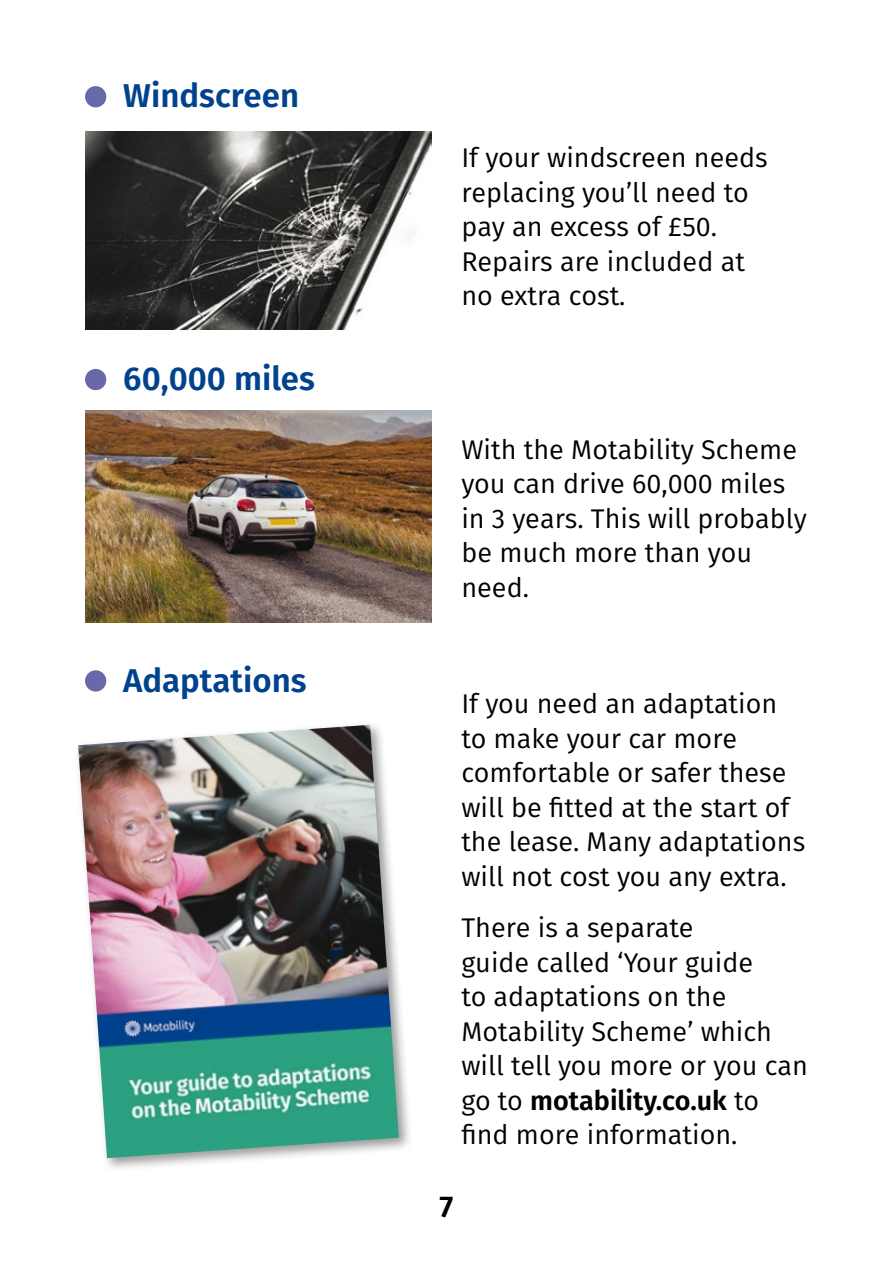
<style>
.page{position:relative;width:893px;height:1263px;background:#fff}
.page>*{position:absolute;margin:0;border:0;box-sizing:border-box;transform-origin:0 0}
.t1{font:600 33px "Fira Sans";color:#00428e}
.t2{font:600 30px "Fira Sans";color:#000}
.t3{font:27px/34.5px "Fira Sans";color:#000}
.s1{font-weight:600}
</style>
<div class="page">
<div style="left:85px;top:86px;width:21px;height:21px;background:#6968a9;border-radius:50%"></div>
<div style="left:85px;top:369px;width:21px;height:21px;background:#6968a9;border-radius:50%"></div>
<div style="left:85px;top:670px;width:21px;height:21px;background:#6968a9;border-radius:50%"></div>
<div style="left:74px;top:720px;width:339px;height:452px;background:#000;opacity:.4"></div>
<img style="left:78px;top:725px;width:321px;height:433px">
<img style="left:85px;top:132px;width:347px;height:197px">
<img style="left:85px;top:410px;width:347px;height:213px">
<p class="t1" style="left:123px;top:69px;width:177px">Windscreen</p>
<p class="t1" style="left:123px;top:352px;width:193px">60,000 miles</p>
<p class="t1" style="left:123px;top:653px;width:185px">Adaptations</p>
<p class="t3" style="left:461px;top:140px;width:308px">If your windscreen needs replacing you’ll need to pay an excess of £50.<br>Repairs are included at no extra cost.</p>
<p class="t3" style="left:461px;top:431px;width:347px">With the Motability Scheme you can drive 60,000 miles in 3 years. This will probably be much more than you need.</p>
<p class="t3" style="left:461px;top:686px;width:345px">If you need an adaptation to make your car more comfortable or safer these will be fitted at the start of the lease. Many adaptations will not cost you any extra.</p>
<p class="t3" style="left:461px;top:910px;width:348px">There is a separate<br>guide called ‘Your guide<br>to adaptations on the<br>Motability Scheme’ which will tell you more or you can go to <span class="s1">motability.co.uk</span> to find more information.</p>
<p class="t2" style="left:440px;top:1182px;width:15px">7</p>
</div>
